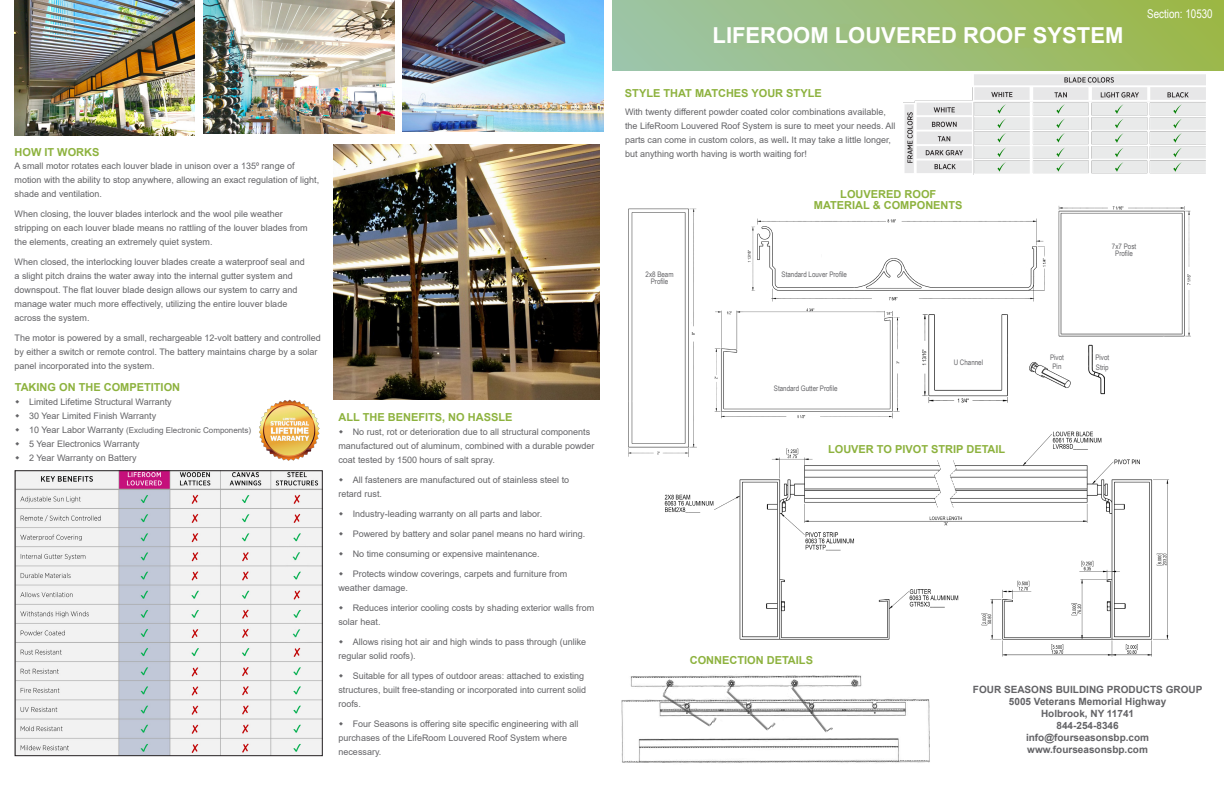
<style>
.page{position:relative;width:1224px;height:792px;background:#fff}
.page>*{position:absolute;margin:0;border:0;box-sizing:border-box;transform-origin:0 0}
.t1{font:700 22px "Arial";color:#fff}
.t2{font:12px "Arial Narrow";color:#fff}
.t3{font:700 11px "Arial";color:#8db23e}
.t4{font:700 10px "Arial";color:#636366}
.t5{font:9px/14px "Arial";color:#636366}
.t6{font:8px "Arial";color:#636366}
.t7{font:7.6px "Arial Narrow";color:#636366}
.s1{font-size:9px}
.s2{font-weight:700}
</style>
<div class="page">
<img style="left:621px;top:675px;width:309px;height:88px">
<img style="left:724px;top:681px;width:52px;height:51px">
<img style="left:661px;top:683px;width:58px;height:45px">
<img style="left:789px;top:680px;width:44px;height:54px">
<img style="left:15px;top:0;width:179px;height:135px">
<img style="left:203px;top:0;width:191px;height:133px">
<img style="left:403px;top:0;width:201px;height:131px">
<img style="left:903px;top:74px;width:303px;height:101px">
<img style="left:612px;top:0;width:612px;height:71px">
<img style="left:333px;top:144px;width:266px;height:255px">
<img style="left:17px;top:472px;width:304px;height:282px">
<div style="left:15px;top:470px;width:308px;height:286px;border:1px solid #231f20"></div>
<img style="left:259px;top:399px;width:61px;height:62px">
<img style="left:664px;top:431px;width:505px;height:226px">
<img style="left:628px;top:208px;width:69px;height:249px">
<img style="left:747px;top:218px;width:299px;height:84px">
<img style="left:714px;top:308px;width:186px;height:111px">
<img style="left:1058px;top:206px;width:133px;height:131px">
<img style="left:922px;top:314px;width:86px;height:89px">
<img style="left:1029px;top:362px;width:42px;height:26px">
<img style="left:1088px;top:345px;width:17px;height:50px">
<p class="t3" style="left:15px;top:144px;width:86px">HOW IT WORKS</p>
<p class="t5" style="left:15px;top:159px;width:306px">A small motor rotates each louver blade in unison over a 135⁰ range of motion with the ability to stop anywhere, allowing an exact regulation of light, shade and ventilation.</p>
<p class="t5" style="left:15px;top:207px;width:270px">When closing, the louver blades interlock and the wool pile weather</p>
<p class="t5" style="left:15px;top:221px;width:295px">stripping on each louver blade means no rattling of the louver blades from the elements, creating an extremely quiet system.</p>
<p class="t5" style="left:15px;top:255px;width:292px">When closed, the interlocking louver blades create a waterproof seal and</p>
<p class="t5" style="left:15px;top:269px;width:280px">a slight pitch drains the water away into the internal gutter system and</p>
<p class="t5" style="left:15px;top:283px;width:284px">downspout. The flat louver blade design allows our system to carry and</p>
<p class="t5" style="left:15px;top:297px;width:274px">manage water much more effectively, utilizing the entire louver blade</p>
<p class="t5" style="left:15px;top:311px;width:77px">across the system.</p>
<p class="t5" style="left:15px;top:331px;width:308px">The motor is powered by a small, rechargeable 12-volt battery and controlled by either a switch or remote control. The battery maintains charge by a solar panel incorporated into the system.</p>
<p class="t3" style="left:15px;top:379px;width:167px">TAKING ON THE COMPETITION</p>
<p class="t5" style="left:29px;top:395px;width:144px">Limited Lifetime Structural Warranty</p>
<p class="t5" style="left:29px;top:409px;width:129px">30 Year Limited Finish Warranty</p>
<p class="t6" style="left:29px;top:425px;width:224px"><span class="s1">10 Year Labor Warranty</span> (Excluding Electronic Components)</p>
<p class="t5" style="left:29px;top:437px;width:112px">5 Year Electronics Warranty</p>
<p class="t5" style="left:29px;top:451px;width:109px">2 Year Warranty on Battery</p>
<p class="t3" style="left:338px;top:409px;width:175px">ALL THE BENEFITS, NO HASSLE</p>
<p class="t5" style="left:353px;top:425px;width:239px">No rust, rot or deterioration due to all structural components</p>
<p class="t5" style="left:338px;top:439px;width:258px">manufactured out of aluminum, combined with a durable powder coat tested by 1500 hours of salt spray.</p>
<p class="t5" style="left:353px;top:473px;width:218px">All fasteners are manufactured out of stainless steel to</p>
<p class="t5" style="left:338px;top:487px;width:45px">retard rust.</p>
<p class="t5" style="left:353px;top:507px;width:191px">Industry-leading warranty on all parts and labor.</p>
<p class="t5" style="left:353px;top:527px;width:234px">Powered by battery and solar panel means no hard wiring.</p>
<p class="t5" style="left:353px;top:547px;width:189px">No time consuming or expensive maintenance.</p>
<p class="t5" style="left:353px;top:567px;width:216px">Protects window coverings, carpets and furniture from</p>
<p class="t5" style="left:338px;top:581px;width:71px">weather damage.</p>
<p class="t5" style="left:338px;top:601px;width:257px;text-indent:14px">Reduces interior cooling costs by shading exterior walls from solar heat.</p>
<p class="t5" style="left:353px;top:635px;width:235px">Allows rising hot air and high winds to pass through (unlike</p>
<p class="t5" style="left:338px;top:649px;width:79px">regular solid roofs).</p>
<p class="t5" style="left:353px;top:669px;width:233px">Suitable for all types of outdoor areas: attached to existing</p>
<p class="t5" style="left:338px;top:683px;width:249px">structures, built free-standing or incorporated into current solid roofs.</p>
<p class="t5" style="left:353px;top:717px;width:227px">Four Seasons is offering site specific engineering with all</p>
<p class="t5" style="left:338px;top:731px;width:230px">purchases of the LifeRoom Louvered Roof System where</p>
<p class="t5" style="left:338px;top:745px;width:44px">necessary.</p>
<p class="t1" style="left:713px;top:20px;width:412px">LIFEROOM LOUVERED ROOF SYSTEM</p>
<p class="t2" style="left:1147px;top:5px;width:67px">Section: 10530</p>
<p class="t3" style="left:625px;top:85px;width:198px">STYLE THAT MATCHES YOUR STYLE</p>
<p class="t5" style="left:625px;top:105px;width:272px">With twenty different powder coated color combinations available, the LifeRoom Louvered Roof System is sure to meet your needs. All parts can come in custom colors, as well<span class="s2">.</span> It may take a little longer, but anything worth having is worth waiting for!</p>
<p class="t7" style="left:646px;top:268px;width:30px">2x8 Beam</p>
<p class="t7" style="left:651px;top:276px;width:19px">Profile</p>
<p class="t3" style="left:840px;top:186px;width:97px">LOUVERED ROOF</p>
<p class="t3" style="left:814px;top:198px;width:150px">MATERIAL &amp; COMPONENTS</p>
<p class="t7" style="left:782px;top:269px;width:67px">Standard Louver Profile</p>
<p class="t7" style="left:1112px;top:241px;width:26px">7x7 Post</p>
<p class="t7" style="left:1115px;top:248px;width:19px">Profile</p>
<p class="t7" style="left:774px;top:383px;width:65px">Standard Gutter Profile</p>
<p class="t7" style="left:954px;top:357px;width:31px">U Channel</p>
<p class="t3" style="left:828px;top:442px;width:179px">LOUVER TO PIVOT STRIP DETAIL</p>
<p class="t7" style="left:1050px;top:352px;width:15px">Pivot</p>
<p class="t7" style="left:1052px;top:361px;width:11px">Pin</p>
<p class="t7" style="left:1095px;top:352px;width:15px">Pivot</p>
<p class="t7" style="left:1096px;top:361px;width:14px">Strip</p>
<p class="t3" style="left:690px;top:653px;width:125px">CONNECTION DETAILS</p>
<p class="t4" style="left:973px;top:682px;width:231px">FOUR SEASONS BUILDING PRODUCTS GROUP</p>
<p class="t4" style="left:1009px;top:694px;width:159px">5005 Veterans Memorial Highway</p>
<p class="t4" style="left:1041px;top:706px;width:95px">Holbrook, NY 11741</p>
<p class="t4" style="left:1056px;top:718px;width:64px">844-254-8346</p>
<p class="t4" style="left:1026px;top:730px;width:125px">info@fourseasonsbp.com</p>
<p class="t4" style="left:1027px;top:742px;width:122px">www.fourseasonsbp.com</p>
</div>
